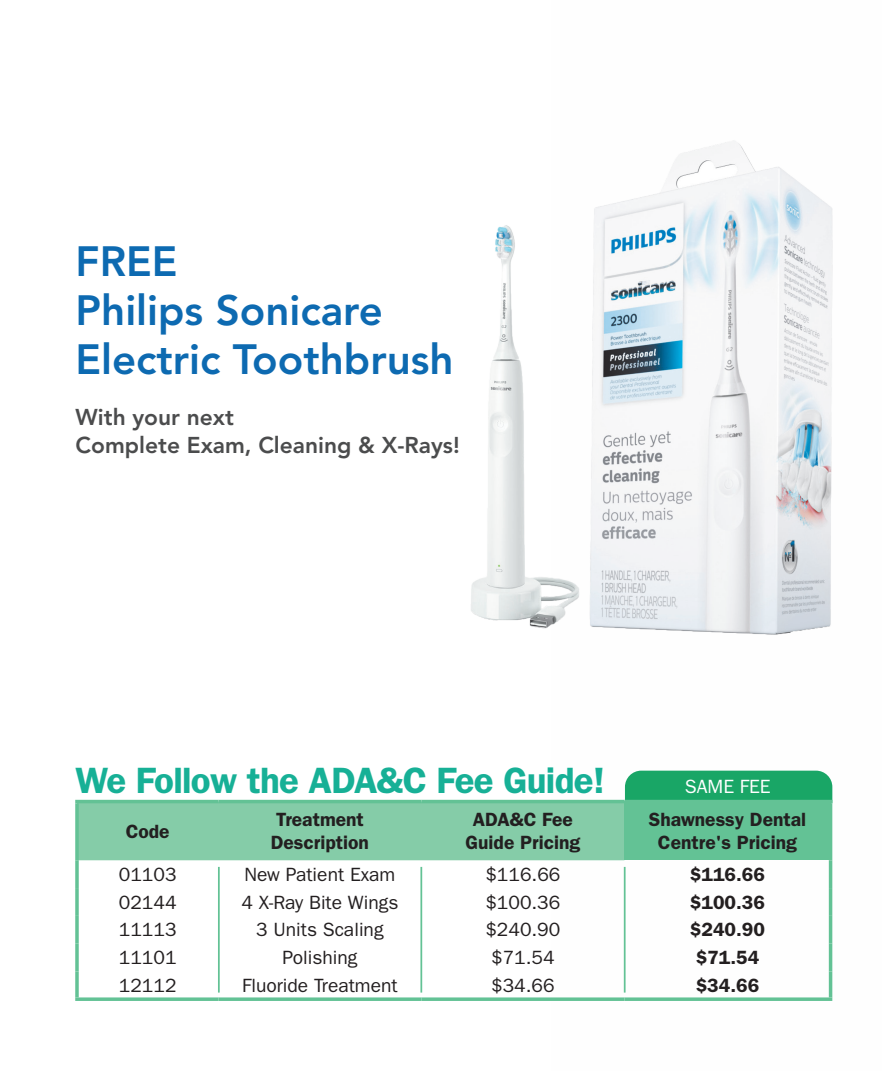
<style>
.page{position:relative;width:882px;height:1071px;background:#fff}
.page>*{position:absolute;margin:0;border:0;box-sizing:border-box;transform-origin:0 0}
.t1{font:800 42px/49px "Avenir LT Std";color:#0d6ab1}
.t2{font:600 36.75px "ITC Franklin Gothic Std";letter-spacing:-.02em;color:#17b096}
.t3{font:800 22.75px/28px "Avenir LT Std";color:#4b4c4d}
.t4{font:19.25px "ITC Franklin Gothic Std";color:#231f20}
.t5{font:600 19.25px/22.8px "ITC Franklin Gothic Std";color:#231f20;text-align:center}
.t6{font:19.25px "ITC Franklin Gothic Std";color:#fff}
</style>
<div class="page">
<svg style="left:77px;top:771px;width:755px;height:89px"></svg>
<div style="left:624px;top:802px;width:207px;height:58px;background:#63c295"></div>
<hr style="left:75px;top:800px;width:143px;height:3px;background:#63c295">
<svg style="left:75px;top:803px;width:4px;height:57px"></svg>
<hr style="left:218px;top:800px;width:203px;height:3px;background:#63c295">
<hr style="left:421px;top:800px;width:203px;height:3px;background:#63c295">
<hr style="left:624px;top:800px;width:208px;height:3px;background:#63c295">
<hr style="left:829px;top:803px;width:3px;height:57px;background:#63c295">
<svg style="left:75px;top:860px;width:4px;height:28px"></svg>
<hr style="left:829px;top:860px;width:3px;height:28px;background:#63c295">
<svg style="left:75px;top:888px;width:4px;height:28px"></svg>
<hr style="left:829px;top:888px;width:3px;height:28px;background:#63c295">
<svg style="left:75px;top:916px;width:4px;height:28px"></svg>
<hr style="left:829px;top:916px;width:3px;height:28px;background:#63c295">
<svg style="left:75px;top:944px;width:4px;height:27px"></svg>
<hr style="left:829px;top:944px;width:3px;height:27px;background:#63c295">
<svg style="left:75px;top:971px;width:4px;height:26px"></svg>
<hr style="left:829px;top:971px;width:3px;height:26px;background:#63c295">
<svg style="left:75px;top:997px;width:143px;height:4px"></svg>
<svg style="left:218px;top:997px;width:203px;height:4px"></svg>
<svg style="left:421px;top:997px;width:203px;height:4px"></svg>
<svg style="left:624px;top:997px;width:208px;height:4px"></svg>
<hr style="left:218px;top:867px;width:2px;height:126px;background:#63c295">
<hr style="left:420px;top:867px;width:2px;height:126px;background:#63c295">
<hr style="left:624px;top:867px;width:2px;height:126px;background:#63c295">
<img style="left:471px;top:225px;width:108px;height:404px">
<img style="left:590px;top:140px;width:243px;height:495px">
<h1 class="t1" style="left:76px;top:237px;width:379px">FREE<br>Philips Sonicare<br>Electric Toothbrush</h1>
<p class="t3" style="left:76px;top:404px;width:386px">With your next<br>Complete Exam, Cleaning &amp; X-Rays!</p>
<h2 class="t2" style="left:76px;top:759px;width:531px">We Follow the ADA&amp;C Fee Guide!</h2>
<p class="t6" style="left:685px;top:775px;width:87px">SAME FEE</p>
<p class="t5" style="left:126px;top:820px;width:45px">Code</p>
<p class="t5" style="left:271px;top:808px;width:100px;text-align:left">Treatment<br>Description</p>
<p class="t5" style="left:466px;top:808px;width:116px">ADA&amp;C Fee<br>Guide Pricing</p>
<p class="t5" style="left:649px;top:808px;width:159px">Shawnessy Dental<br>Centre's Pricing</p>
<p class="t4" style="left:119px;top:863px;width:59px">01103</p>
<p class="t4" style="left:244px;top:863px;width:153px">New Patient Exam</p>
<p class="t4" style="left:485px;top:863px;width:77px">$116.66</p>
<p class="t5" style="left:690px;top:863px;width:77px">$116.66</p>
<p class="t4" style="left:119px;top:891px;width:59px">02144</p>
<p class="t4" style="left:241px;top:891px;width:158px">4 X-Ray Bite Wings</p>
<p class="t4" style="left:485px;top:891px;width:77px">$100.36</p>
<p class="t5" style="left:690px;top:891px;width:77px">$100.36</p>
<p class="t4" style="left:119px;top:919px;width:59px">11113</p>
<p class="t4" style="left:256px;top:919px;width:129px">3 Units Scaling</p>
<p class="t4" style="left:485px;top:919px;width:77px">$240.90</p>
<p class="t5" style="left:690px;top:918px;width:77px">$240.90</p>
<p class="t4" style="left:119px;top:947px;width:59px">11101</p>
<p class="t4" style="left:282px;top:947px;width:76px">Polishing</p>
<p class="t4" style="left:491px;top:947px;width:65px">$71.54</p>
<p class="t5" style="left:696px;top:946px;width:65px">$71.54</p>
<p class="t4" style="left:119px;top:974px;width:59px">12112</p>
<p class="t4" style="left:242px;top:974px;width:157px">Fluoride Treatment</p>
<p class="t4" style="left:491px;top:974px;width:65px">$34.66</p>
<p class="t5" style="left:696px;top:974px;width:65px">$34.66</p>
</div>
